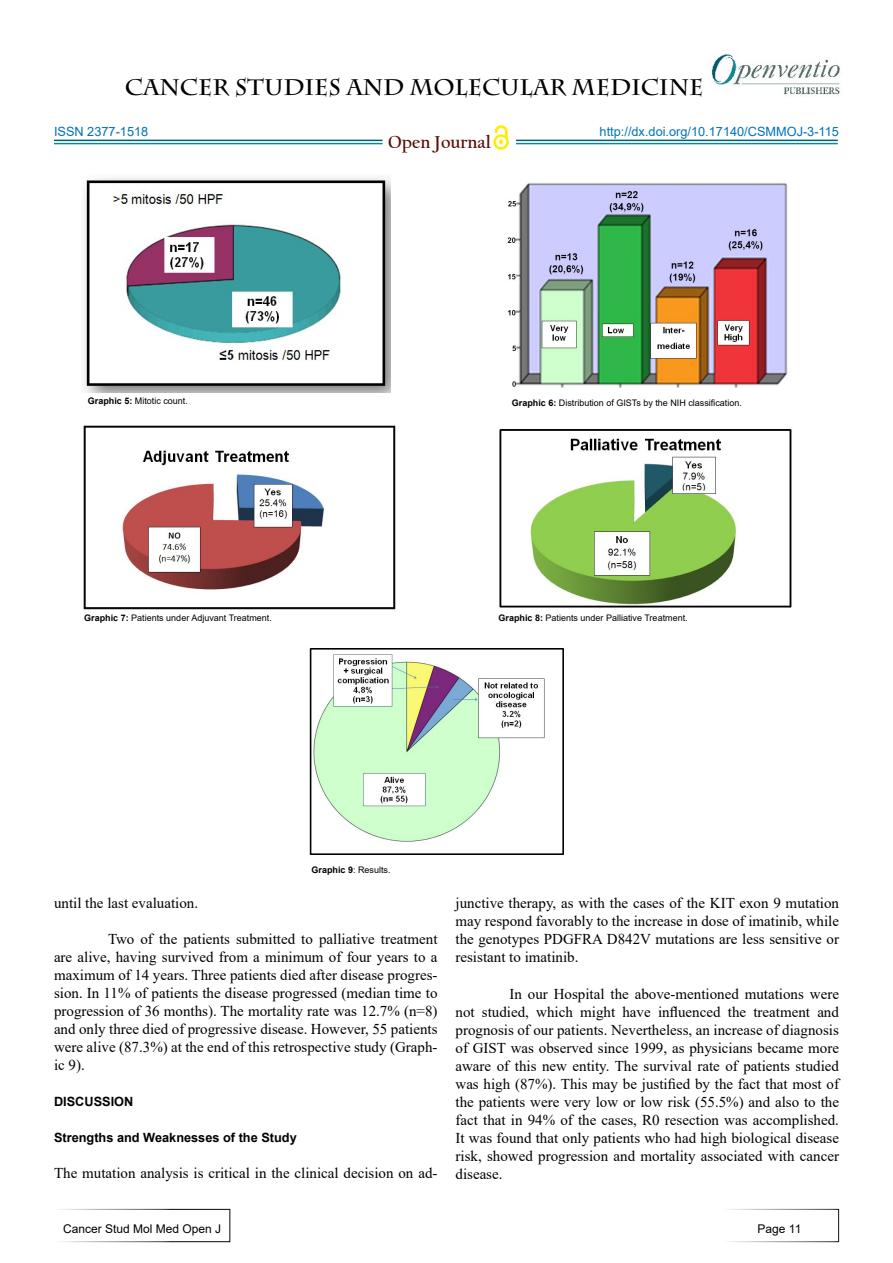
<style>
.page{position:relative;width:893px;height:1263px;background:#fff}
.page>*{position:absolute;margin:0;border:0;box-sizing:border-box;transform-origin:0 0}
.t1{font:700 22.5px "Charlemagne Std";color:#000}
.t2{font:700 18.15px "Californian FB";color:#580b05}
.t3{font:15px/18px "Times New Roman";color:#000;text-align:justify}
.t4{font:700 12.75px "Arial";color:#000}
.t5{font:12.75px "Arial";color:#0072bc}
.t6{font:12.75px "Arial";color:#0071bc}
.t7{font:12px "Arial";color:#000}
.t8{font:9px "Arial";color:#000}
.s1{font-weight:700}
</style>
<div class="page">
<hr style="left:54px;top:140px;width:328px;height:1px;background:#015d75">
<hr style="left:54px;top:143px;width:328px;height:1px;background:#0a8b93">
<hr style="left:516px;top:140px;width:322px;height:1px;background:#015d75">
<hr style="left:516px;top:143px;width:322px;height:1px;background:#0a8b93">
<svg style="left:493px;top:134px;width:16px;height:16px"></svg>
<svg style="left:496px;top:137px;width:10px;height:10px"></svg>
<svg style="left:495px;top:125px;width:13px;height:19px"></svg>
<div style="left:54px;top:1209px;width:176px;height:33px;border:1px solid #fff"></div>
<div style="left:723px;top:1209px;width:116px;height:33px;border:1px solid #fff"></div>
<img style="left:711px;top:53px;width:129px;height:42px">
<img style="left:84px;top:178px;width:307px;height:215px">
<img style="left:507px;top:183px;width:281px;height:205px">
<img style="left:83px;top:425px;width:313px;height:185px">
<img style="left:499px;top:429px;width:293px;height:179px">
<img style="left:309px;top:648px;width:255px;height:207px">
<h1 class="t1" style="left:125px;top:74px;width:580px">CANCER STUDIES AND MOLECULAR MEDICINE</h1>
<p class="t2" style="left:388px;top:132px;width:104px">Open Journal</p>
<p class="t5" style="left:600px;top:122px;width:241px">http://dx.doi.org/10.17140/CSMMOJ-3-115</p>
<p class="t6" style="left:54px;top:123px;width:96px">ISSN 2377-1518</p>
<p class="t8" style="left:88px;top:394px;width:102px"><span class="s1">Graphic 5:</span> Mitotic count.</p>
<p class="t8" style="left:512px;top:396px;width:232px"><span class="s1">Graphic 6:</span> Distribution of GISTs by the NIH classification.</p>
<p class="t8" style="left:84px;top:612px;width:189px"><span class="s1">Graphic 7:</span> Patients under Adjuvant Treatment.</p>
<p class="t8" style="left:499px;top:611px;width:191px"><span class="s1">Graphic 8:</span> Patients under Palliative Treatment.</p>
<p class="t8" style="left:312px;top:864px;width:81px"><span class="s1">Graphic 9</span>: Results.</p>
<p class="t3" style="left:54px;top:893px;width:146px">until the last evaluation.</p>
<p class="t3" style="left:54px;top:929px;width:385px;text-indent:54px">Two of the patients submitted to palliative treatment are alive, having survived from a minimum of four years to a maximum of 14 years. Three patients died after disease progres&shy;sion. In 11% of patients the disease progressed (median time to progression of 36 months). The mortality rate was 12.7% (n=8) and only three died of progressive disease. However, 55 patients were alive (87.3%) at the end of this retrospective study (Graph&shy;ic 9).</p>
<p class="t4" style="left:54px;top:1092px;width:81px">DISCUSSION</p>
<p class="t4" style="left:54px;top:1128px;width:244px">Strengths and Weaknesses of the Study</p>
<p class="t3" style="left:54px;top:1164px;width:385px">The mutation analysis is critical in the clinical decision on ad-</p>
<p class="t3" style="left:455px;top:893px;width:385px">junctive therapy, as with the cases of the KIT exon 9 mutation may respond favorably to the increase in dose of imatinib, while the genotypes PDGFRA D842V mutations are less sensitive or resistant to imatinib.</p>
<p class="t3" style="left:455px;top:984px;width:385px;text-indent:54px">In our Hospital the above-mentioned mutations were not studied, which might have influenced the treatment and prognosis of our patients. Nevertheless, an increase of diagnosis of GIST was observed since 1999, as physicians became more aware of this new entity. The survival rate of patients studied was high (87%). This may be justified by the fact that most of the patients were very low or low risk (55.5%) and also to the fact that in 94% of the cases, R0 resection was accomplished.<br>It was found that only patients who had high biological disease risk, showed progression and mortality associated with cancer disease.</p>
<p class="t7" style="left:63px;top:1220px;width:160px">Cancer Stud Mol Med Open J</p>
<p class="t7" style="left:758px;top:1220px;width:45px">Page 11</p>
</div>
